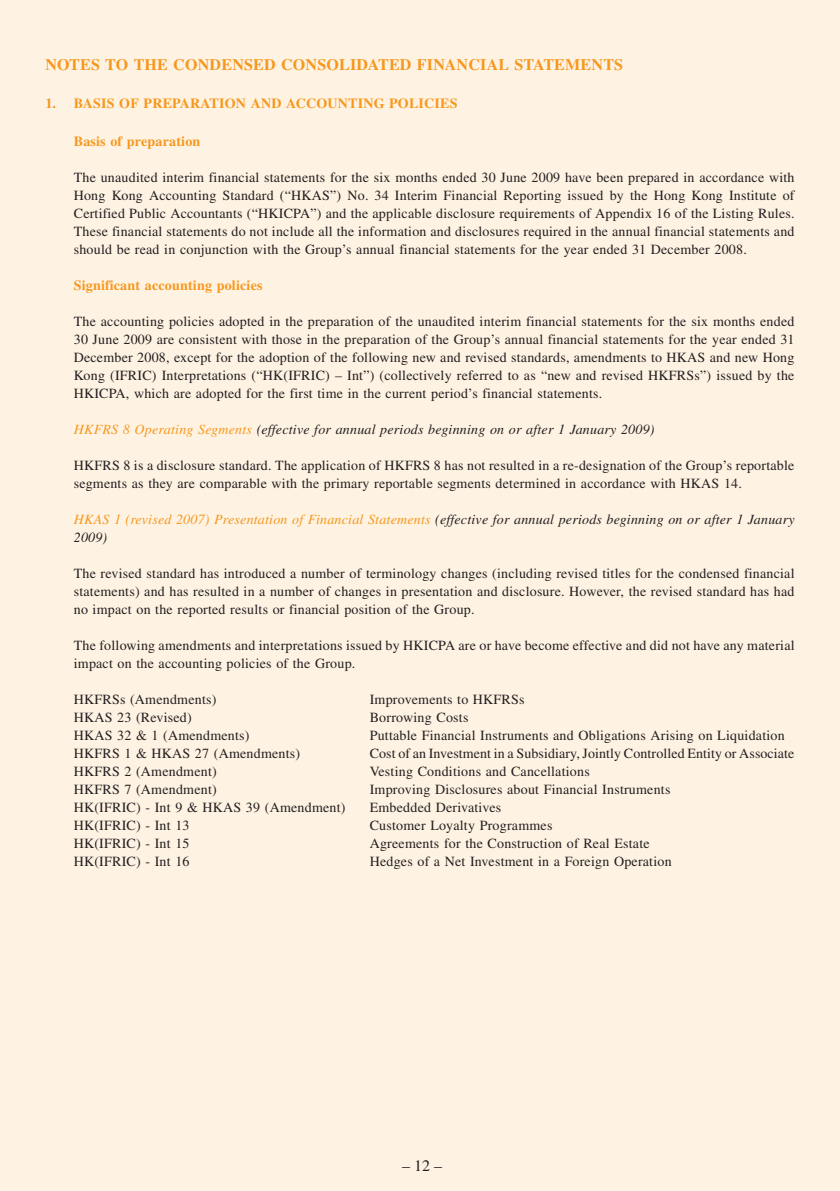
<style>
.page{position:relative;width:840px;height:1191px;background:#fff}
.page>*{position:absolute;margin:0;border:0;box-sizing:border-box;transform-origin:0 0}
.t1{font:700 16px "Times";letter-spacing:.015em;color:#f7971d}
.t2{font:16px "Times";color:#231f20}
.t3{font:14px/18px "Times";letter-spacing:.015em;color:#231f20}
.t4{font:italic 14px/18px "Times";letter-spacing:.015em;color:#231f20}
.t5{font:700 14px "Times";letter-spacing:.015em;color:#f7971d}
.s1{color:#f7971d}
</style>
<div class="page">
<div style="left:0;top:0;width:839px;height:1191px;background:#fef3e3"></div>
<p class="t1" style="left:45px;top:55px;width:140px">NOTES TO THE condensed</p>
<p class="t1" style="left:281px;top:55px;width:343px">CONSOLIDATED FINANCIAL STATEMENTS</p>
<p class="t5" style="left:45px;top:95px;width:413px">1. BASIS OF PREPARATION AND ACCOUNTING POLICIES</p>
<p class="t5" style="left:74px;top:133px;width:128px">Basis of preparation</p>
<p class="t3" style="left:74px;top:168px;width:722px;text-align:justify">The unaudited interim financial statements for the six months ended 30 June 2009 have been prepared in accordance with Hong Kong Accounting Standard (“HKAS”) No. 34 Interim Financial Reporting issued by the Hong Kong Institute of Certified Public Accountants (“HKICPA”) and the applicable disclosure requirements of Appendix 1 6 of the Listing Rules.<br>These financial statements do not include all the information and disclosures required in the annual financial statements and should be read in conjunction with the Group’s annual financial statements for the year ended 31 December 2008.</p>
<p class="t5" style="left:74px;top:277px;width:190px">Significant accounting policies</p>
<p class="t3" style="left:74px;top:312px;width:721px">The accounting policies adopted in the preparation of the unaudited interim financial statements for the six months ended 30 June 2009 are consistent with those in the preparation of the Group’s annual financial statements for the year ended 31<br>December 2008, except for the adoption of the following new and revised standards, amendments to HKAS and new Hong Kong (IFRIC) Interpretations (“HK(IFRIC) – Int”) (collectively referred to as “new and revised HKFRSs”) issued by the HKICPA, which are adopted for the first time in the current period’s financial statements.</p>
<p class="t4" style="left:74px;top:420px;width:582px"><span class="s1">HKFRS 8 Operating Segments</span> (effective for annual periods beginning on or after 1 January 2009)</p>
<p class="t3" style="left:74px;top:456px;width:721px">HKFRS 8 is a disclosure standard. The application of HKFRS 8 has not resulted in a re-designation of the Group’s reportable segments as they are comparable with the primary reportable segments determined in accordance with HKAS 1 4.</p>
<p class="t4" style="left:74px;top:510px;width:722px"><span class="s1">HKAS 1 (revised 2007) Presentation of Financial Statements</span> (effective for annual periods beginning on or after 1 January<br>2009)</p>
<p class="t3" style="left:74px;top:564px;width:722px;text-align:justify">The revised standard has introduced a number of terminology changes (including revised titles for the condensed financial statements) and has resulted in a number of changes in presentation and disclosure. However, the revised standard has had no impact on the reported results or financial position of the Group.</p>
<p class="t3" style="left:74px;top:636px;width:722px">The following amendments and interpretations issued by HKICPA are or have become effective and did not have any material impact on the accounting policies of the Group.</p>
<p class="t3" style="left:74px;top:690px;width:144px">HKFRSs (Amendments)</p>
<p class="t3" style="left:369px;top:690px;width:156px">Improvements to HKFRSs</p>
<p class="t3" style="left:74px;top:708px;width:119px">HKAS 23 (Revised)</p>
<p class="t3" style="left:369px;top:708px;width:100px">Borrowing Costs</p>
<p class="t3" style="left:74px;top:726px;width:177px">HKAS 32 &amp; 1 (Amendments)</p>
<p class="t3" style="left:369px;top:726px;width:416px">Puttable Financial Instruments and Obligations Arising on Liquidation</p>
<p class="t3" style="left:74px;top:744px;width:228px">HKFRS 1 &amp; HKAS 27 (Amendments)</p>
<p class="t3" style="left:369px;top:744px;width:426px">Cost of an Investment in a Subsidiary, Jointly Controlled Entity or Associate</p>
<p class="t3" style="left:74px;top:762px;width:144px">HKFRS 2 (Amendment)</p>
<p class="t3" style="left:369px;top:762px;width:221px">Vesting Conditions and Cancellations</p>
<p class="t3" style="left:74px;top:780px;width:144px">HKFRS 7 (Amendment)</p>
<p class="t3" style="left:369px;top:780px;width:302px">Improving Disclosures about Financial Instruments</p>
<p class="t3" style="left:74px;top:798px;width:273px">HK(IFRIC) - Int 9 &amp; HKAS 39 (Amendment)</p>
<p class="t3" style="left:369px;top:798px;width:133px">Embedded Derivatives</p>
<p class="t3" style="left:74px;top:816px;width:117px">HK(IFRIC) - Int 1 3</p>
<p class="t3" style="left:369px;top:816px;width:184px">Customer Loyalty Programmes</p>
<p class="t3" style="left:74px;top:834px;width:117px">HK(IFRIC) - Int 1 5</p>
<p class="t3" style="left:369px;top:834px;width:281px">Agreements for the Construction of Real Estate</p>
<p class="t3" style="left:74px;top:852px;width:117px">HK(IFRIC) - Int 1 6</p>
<p class="t3" style="left:369px;top:852px;width:303px">Hedges of a Net Investment in a Foreign Operation</p>
<p class="t2" style="left:402px;top:1156px;width:41px">– 12 –</p>
</div>
